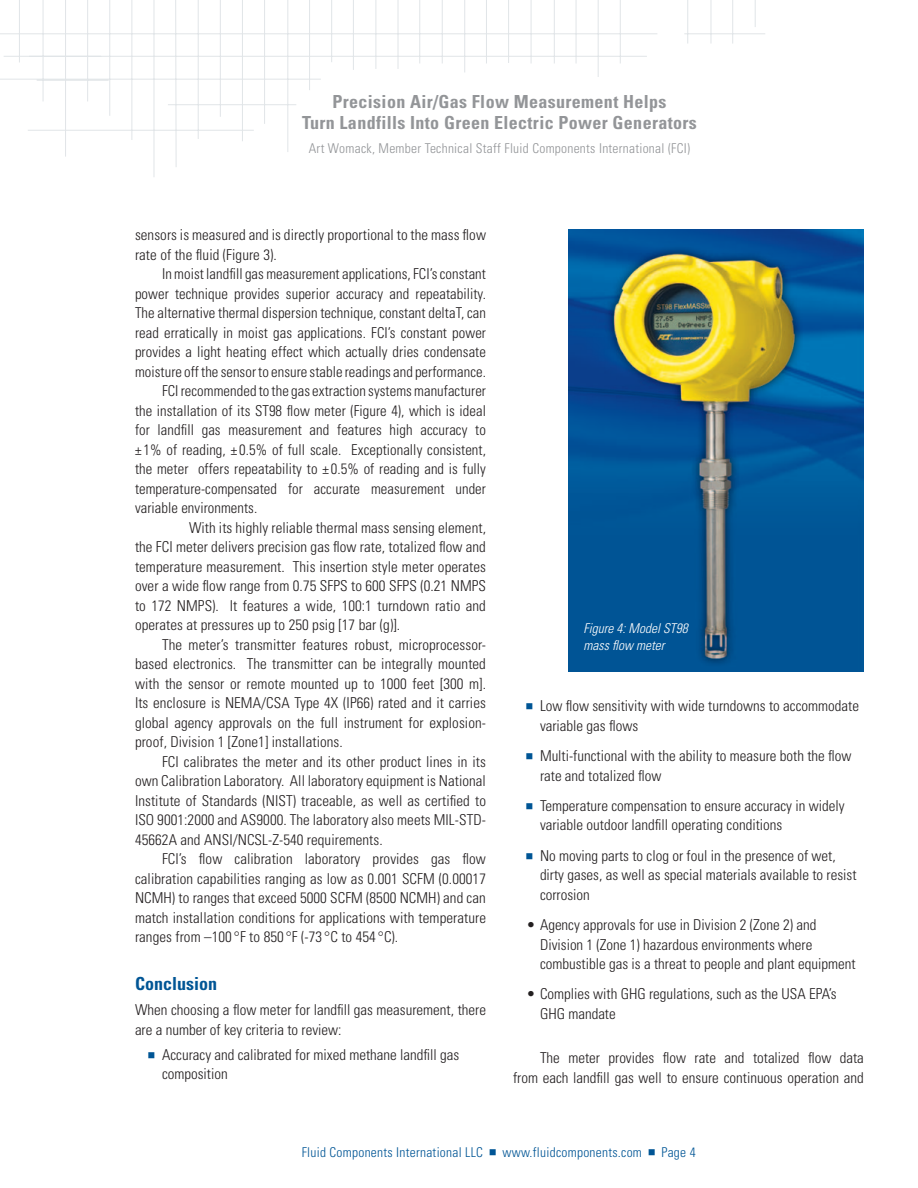
<style>
.page{position:relative;width:918px;height:1188px;background:#fff}
.page>*{position:absolute;margin:0;border:0;box-sizing:border-box;transform-origin:0 0}
.Title_-_page_header{font:700 condensed 18px/21px "Univers LT Std";letter-spacing:.02em;color:#939598;text-align:center}
.Subhead{font:700 condensed 18px "Univers LT Std";color:#005595}
.Text{font:300 condensed 15px/19.5px "Univers LT Std";color:#231f20}
.Text_-_first_paragra{font:300 condensed 15px/19.5px "Univers LT Std";color:#231f20}
.Title_-_page_header-2{font:300 condensed 13.5px "Univers LT Std";letter-spacing:.02em;color:#939598}
.Text-2{font:300 condensed 13.5px "Univers LT Std";letter-spacing:.02em;color:#005595}
.t1{font:italic 300 condensed 13.5px/16.5px "Univers LT Std";color:#fff}
</style>
<div class="page">
<svg style="left:0;top:0;width:765px;height:177px"></svg>
<img style="left:569px;top:230px;width:294px;height:442px">
<p class="Title_-_page_header" style="left:302px;top:91px;width:396px">Precision Air/Gas Flow Measurement Helps<br>Turn Landfills Into Green Electric Power Generators</p>
<p class="Title_-_page_header-2" style="left:309px;top:140px;width:383px">Art Womack, Member Technical Staff Fluid Components International (FCI)</p>
<p class="Text" style="left:135px;top:225px;width:353px">sensors is measured and is directly proportional to the mass flow rate of the fluid (Figure 3).</p>
<p class="Text" style="left:135px;top:264px;width:353px;text-align:justify;text-indent:27px">In moist landfill gas measurement applications, FCI’s constant power technique provides superior accuracy and repeatability.<br>The alternative thermal dispersion technique, constant deltaT, can read erratically in moist gas applications. FCI’s constant power provides a light heating effect which actually dries condensate moisture off the sensor to ensure stable readings and performance.</p>
<p class="Text" style="left:135px;top:381px;width:353px;text-align:justify;text-indent:27px">FCI recommended to the gas extraction systems manufacturer the installation of its ST98 flow meter (Figure 4), which is ideal for landfill gas measurement and features high accuracy to ± 1% of reading, ± 0.5% of full scale. Exceptionally consistent, the meter offers repeatability to ± 0.5% of reading and is fully temperature-compensated for accurate measurement under variable environments.</p>
<p class="Text" style="left:135px;top:518px;width:353px;text-align:justify;text-indent:54px">With its highly reliable thermal mass sensing element, the FCI meter delivers precision gas flow rate, totalized flow and temperature measurement. This insertion style meter operates over a wide flow range from 0.75 SFPS to 600 SFPS (0.21 NMPS to 172 NMPS). It features a wide, 100:1 turndown ratio and operates at pressures up to 250 psig [17 bar (g)].</p>
<p class="Text" style="left:135px;top:635px;width:353px;text-align:justify;text-indent:27px">The meter’s transmitter features robust, microprocessor&shy;based electronics. The transmitter can be integrally mounted with the sensor or remote mounted up to 1000 feet [300 m].<br>Its enclosure is NEMA/CSA Type 4X (IP66) rated and it carries global agency approvals on the full instrument for explosion&shy;proof, Division 1 [Zone1] installations.</p>
<p class="Text" style="left:135px;top:752px;width:352px;text-align:justify;text-indent:27px">FCI calibrates the meter and its other product lines in its own Calibration Laboratory. All laboratory equipment is National Institute of Standards (NIST) traceable, as well as certified to ISO 9001:2000 and AS9000. The laboratory also meets MIL-STD-45662A and ANSI/NCSL-Z-540 requirements.</p>
<p class="Text" style="left:135px;top:849px;width:353px;text-align:justify;text-indent:27px">FCI’s flow calibration laboratory provides gas flow calibration capabilities ranging as low as 0.001 SCFM (0.00017<br>NCMH) to ranges that exceed 5000 SCFM (8500 NCMH) and can match installation conditions for applications with temperature ranges from –100 °F to 850 °F (-73 °C to 454 °C).</p>
<p class="Subhead" style="left:135px;top:973px;width:84px">Conclusion</p>
<p class="Text_-_first_paragra" style="left:135px;top:1000px;width:353px">When choosing a flow meter for landfill gas measurement, there are a number of key criteria to review:</p>
<p class="Text" style="left:162px;top:1045px;width:299px">Accuracy and calibrated for mixed methane landfill gas composition</p>
<p class="t1" style="left:584px;top:620px;width:106px">Figure 4: Model ST98 mass flow meter</p>
<p class="Text" style="left:540px;top:696px;width:321px">Low flow sensitivity with wide turndowns to accommodate variable gas flows</p>
<p class="Text" style="left:540px;top:746px;width:313px">Multi-functional with the ability to measure both the flow rate and totalized flow</p>
<p class="Text" style="left:540px;top:796px;width:306px">Temperature compensation to ensure accuracy in widely variable outdoor landfill operating conditions</p>
<p class="Text" style="left:540px;top:846px;width:318px">No moving parts to clog or foul in the presence of wet, dirty gases, as well as special materials available to resist corrosion</p>
<p class="Text" style="left:540px;top:915px;width:317px;text-indent:-14px">• Agency approvals for use in Division 2 (Zone 2) and<br>Division 1 (Zone 1) hazardous environments where combustible gas is a threat to people and plant equipment</p>
<p class="Text" style="left:540px;top:984px;width:298px;text-indent:-14px">• Complies with GHG regulations, such as the USA EPA’s<br>GHG mandate</p>
<p class="Text" style="left:513px;top:1048px;width:352px;text-align:right">The meter provides flow rate and totalized flow data from each landfill gas well to ensure continuous operation and</p>
<p class="Text-2" style="left:302px;top:1144px;width:183px">Fluid Components International LLC</p>
<p class="Text-2" style="left:503px;top:1144px;width:141px">www.fluidcomponents.com</p>
<p class="Text-2" style="left:661px;top:1144px;width:36px">Page 4</p>
</div>
